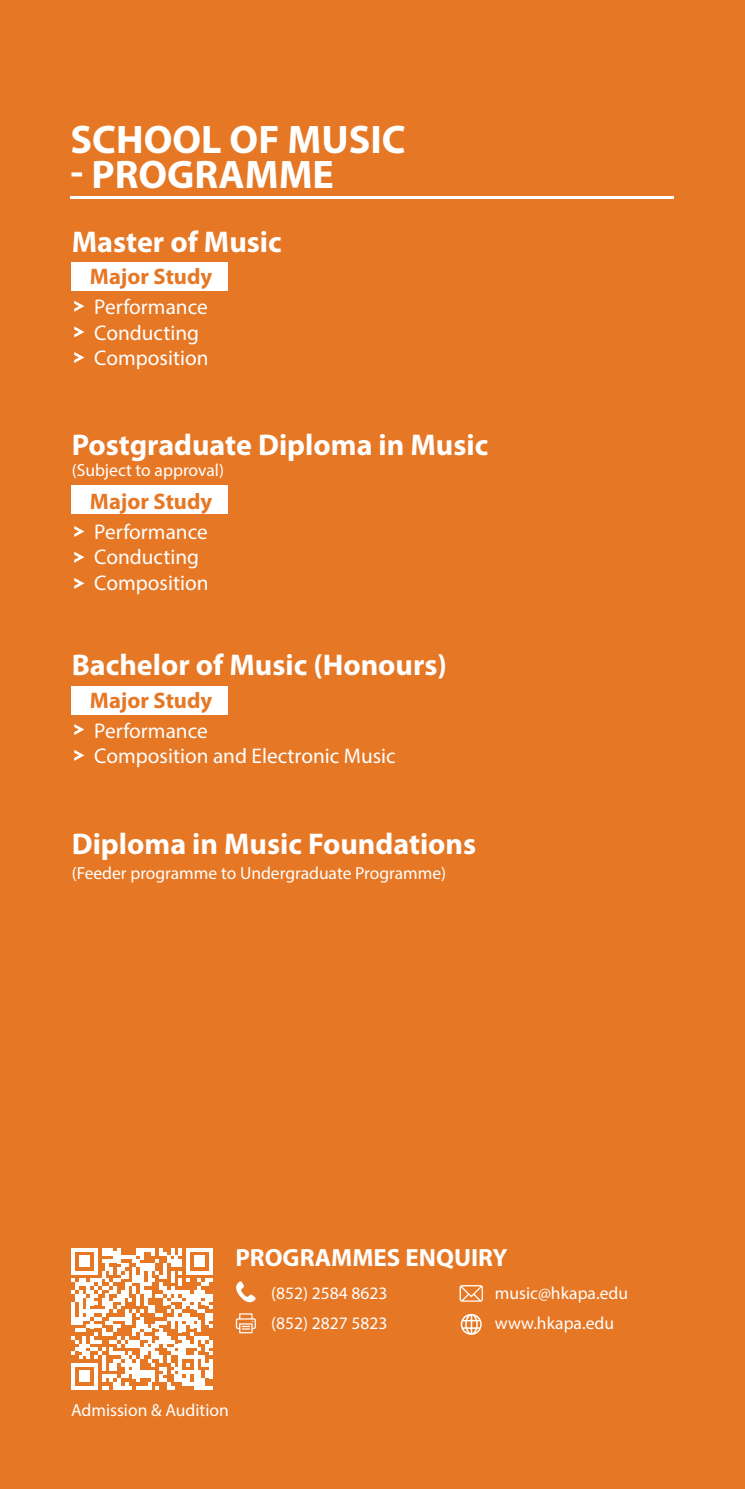
<style>
.page{position:relative;width:745px;height:1489px;background:#fff}
.page>*{position:absolute;margin:0;border:0;box-sizing:border-box;transform-origin:0 0}
.t1{font:700 40px "Myriad Pro";color:#fff}
.t2{font:700 30px "Myriad Pro";color:#fff}
.t3{font:700 25px "Myriad Pro";color:#fff}
.t4{font:700 22.5px "Myriad Pro";color:#e67725}
.t5{font:21.25px/25.5px "Myriad Pro";color:#fff}
.t6{font:17.5px/30px "Myriad Pro";color:#fff}
</style>
<div class="page">
<div style="left:0;top:0;width:744px;height:1488px;background:#e67725"></div>
<hr style="left:71px;top:196px;width:603px;height:3px;background:#fff">
<svg style="left:236px;top:1281px;width:19px;height:21px"></svg>
<svg style="left:236px;top:1313px;width:20px;height:20px"></svg>
<svg style="left:459px;top:1285px;width:23px;height:16px"></svg>
<svg style="left:460px;top:1313px;width:21px;height:21px"></svg>
<svg style="left:71px;top:1248px;width:142px;height:141px"></svg>
<div style="left:72px;top:262px;width:156px;height:29px;background:#fff"></div>
<div style="left:72px;top:485px;width:156px;height:28px;background:#fff"></div>
<div style="left:72px;top:686px;width:156px;height:28px;background:#fff"></div>
<svg style="left:74px;top:526px;width:10px;height:11px"></svg>
<svg style="left:74px;top:551px;width:10px;height:11px"></svg>
<svg style="left:74px;top:578px;width:10px;height:11px"></svg>
<svg style="left:74px;top:724px;width:10px;height:11px"></svg>
<svg style="left:74px;top:750px;width:10px;height:10px"></svg>
<svg style="left:74px;top:300px;width:10px;height:12px"></svg>
<svg style="left:74px;top:326px;width:10px;height:11px"></svg>
<svg style="left:74px;top:352px;width:10px;height:11px"></svg>
<h1 class="t1" style="left:71px;top:113px;width:336px">SCHOOL OF MUSIC</h1>
<h1 class="t1" style="left:71px;top:148px;width:265px">- PROGRAMME</h1>
<h2 class="t2" style="left:72px;top:222px;width:211px">Master of Music</h2>
<p class="t4" style="left:90px;top:262px;width:124px">Major Study</p>
<p class="t5" style="left:94px;top:294px;width:116px">Performance<br>Conducting<br>Composition</p>
<h2 class="t2" style="left:72px;top:425px;width:418px">Postgraduate Diploma in Music</h2>
<p class="t6" style="left:72px;top:455px;width:154px">(Subject to approval)</p>
<p class="t4" style="left:90px;top:486px;width:124px">Major Study</p>
<p class="t5" style="left:94px;top:518px;width:116px">Performance<br>Conducting<br>Composition</p>
<h2 class="t2" style="left:72px;top:645px;width:376px">Bachelor of Music (Honours)</h2>
<p class="t4" style="left:90px;top:685px;width:124px">Major Study</p>
<p class="t5" style="left:94px;top:717px;width:303px">Performance<br>Composition and Electronic Music</p>
<h2 class="t2" style="left:72px;top:823px;width:406px">Diploma in Music Foundations</h2>
<p class="t6" style="left:72px;top:857px;width:375px">(Feeder programme to Undergraduate Programme)</p>
<h3 class="t3" style="left:235px;top:1240px;width:273px">PROGRAMMES ENQUIRY</h3>
<p class="t6" style="left:71px;top:1394px;width:159px">Admission &amp; Audition</p>
<p class="t6" style="left:271px;top:1277px;width:118px">(852) 2584 8623 (852) 2827 5823</p>
<p class="t6" style="left:494px;top:1277px;width:134px">music@hkapa.edu www.hkapa.edu</p>
</div>
